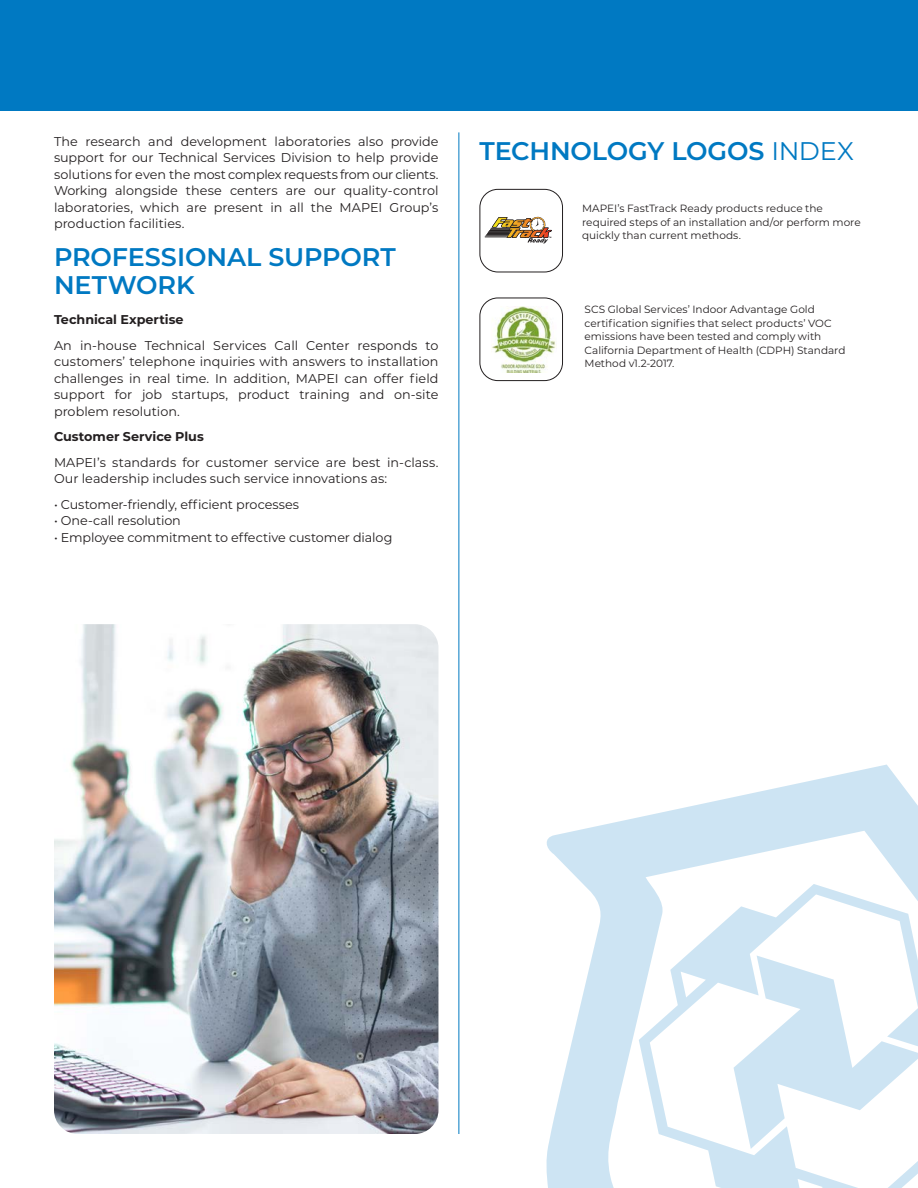
<style>
.page{position:relative;width:918px;height:1188px;background:#fff}
.page>*{position:absolute;margin:0;border:0;box-sizing:border-box;transform-origin:0 0}
.t1{font:600 25.5px/28.5px "Montserrat";letter-spacing:-.005em;color:#0079c2}
.t2{font:12.75px/16.5px "Montserrat";color:#231f20;text-align:justify}
.t3{font:700 12.75px "Montserrat";color:#231f20}
.t4{font:10.5px/13.5px "Montserrat";color:#231f20}
.s1{font-weight:400}
</style>
<div class="page">
<div style="left:480px;top:298px;width:83px;height:83px;border:1px solid #231f20;border-radius:18px"></div>
<div style="left:0;top:0;width:918px;height:110px;background:#0079c2"></div>
<div style="left:480px;top:189px;width:83px;height:83px;border:1px solid #231f20;border-radius:18px"></div>
<svg style="left:485px;top:217px;width:67px;height:26px"></svg>
<img style="left:491px;top:306px;width:65px;height:66px">
<img style="left:54px;top:624px;width:384px;height:510px">
<svg style="left:546px;top:765px;width:372px;height:423px;fill:#cde4f3"></svg>
<svg style="left:639px;top:884px;width:279px;height:304px"></svg>
<svg style="left:734px;top:955px;width:184px;height:194px"></svg>
<hr style="left:459px;top:132px;width:1px;height:1002px;background:#0079c2">
<p class="t2" style="left:54px;top:133px;width:386px">The research and development laboratories also provide support for our Technical Services Division to help provide solutions for even the most complex requests from our clients.<br>Working alongside these centers are our quality-control laboratories, which are present in all the MAPEI Group’s production facilities.</p>
<h1 class="t1" style="left:54px;top:241px;width:343px">PROFESSIONAL SUPPORT<br>NETWORK</h1>
<p class="t3" style="left:54px;top:311px;width:131px">Technical Expertise</p>
<p class="t2" style="left:54px;top:337px;width:386px">An in-house Technical Services Call Center responds to customers’ telephone inquiries with answers to installation challenges in real time. In addition, MAPEI can offer field support for job startups, product training and on-site problem resolution.</p>
<p class="t3" style="left:54px;top:428px;width:151px">Customer Service Plus</p>
<p class="t2" style="left:54px;top:454px;width:386px">MAPEI’s standards for customer service are best in-class.<br>Our leadership includes such service innovations as:</p>
<p class="t2" style="left:54px;top:496px;width:247px">• Customer-friendly, efficient processes</p>
<p class="t2" style="left:54px;top:512px;width:128px">• One-call resolution</p>
<p class="t2" style="left:54px;top:529px;width:340px">• Employee commitment to effective customer dialog</p>
<h1 class="t1" style="left:480px;top:136px;width:376px">TECHNOLOGY LOGOS <span class="s1">INDEX</span></h1>
<p class="t4" style="left:582px;top:201px;width:280px">MAPEI’s FastTrack Ready products reduce the required steps of an installation and/or perform more quickly than current methods.</p>
<p class="t4" style="left:585px;top:303px;width:262px">SCS Global Services’ Indoor Advantage Gold certification signifies that select products’ VOC emissions have been tested and comply with California Department of Health (CDPH) Standard Method v1.2-2017.</p>
</div>
